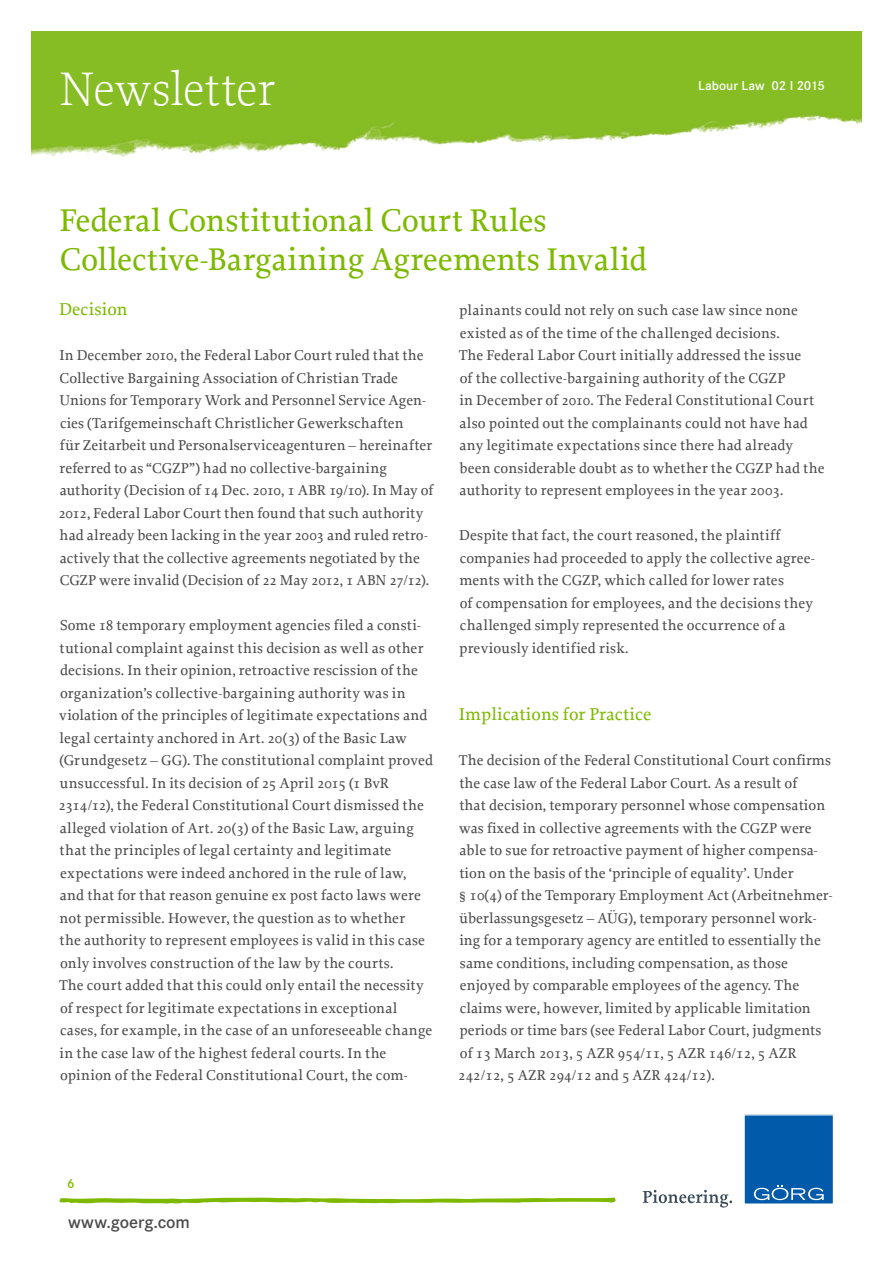
<style>
.page{position:relative;width:893px;height:1263px;background:#fff}
.page>*{position:absolute;margin:0;border:0;box-sizing:border-box;transform-origin:0 0}
.t1{font:300 49.5px "Proforma";letter-spacing:-.01em;color:#fff}
.t2{font:500 33px/39px "Proforma";color:#7db900}
.t3{font:500 18px "Proforma";letter-spacing:.005em;color:#7db900}
.t4{font:600 18px "Corporate S";letter-spacing:-.005em;color:#4b4b4b}
.t5{font:500 15px/22.5px "Proforma";letter-spacing:.005em;color:#4b4b4b}
.t6{font:600 13.5px "Corporate S";letter-spacing:.005em;color:#fff}
.t7{font:600 13.5px "Corporate S";color:#7db900}
</style>
<div class="page">
<img style="left:32px;top:32px;width:829px;height:125px">
<svg style="left:59px;top:1197px;width:557px;height:7px"></svg>
<div style="left:744px;top:1115px;width:89px;height:89px;background:#015aaa"></div>
<svg style="left:754px;top:1185px;width:70px;height:15px"></svg>
<svg style="left:643px;top:1190px;width:89px;height:17px"></svg>
<h1 class="t1" style="left:60px;top:59px;width:217px">Newsletter</h1>
<p class="t6" style="left:698px;top:78px;width:128px">Labour Law 02 I 2015</p>
<h2 class="t2" style="left:59px;top:200px;width:589px">Federal Constitutional Court Rules<br>Collective-Bargaining Agreements Invalid</h2>
<p class="t3" style="left:59px;top:298px;width:70px">Decision</p>
<p class="t5" style="left:58px;top:344px;width:377px">In December 2010, the Federal Labor Court ruled that the Collective Bargaining Association of Christian Trade Unions for Temporary Work and Personnel Service Agen&shy;cies (Tarifgemeinschaft Christlicher Gewerkschaften<br>für Zeitarbeit und Personalserviceagenturen – hereinafter referred to as “CGZP”) had no collective-bargaining authority (Decision of 14 Dec. 2010, 1 ABR 19/10). In May of 2012, Federal Labor Court then found that such authority had already been lacking in the year 2003 and ruled retro&shy;actively that the collective agreements negotiated by the CGZP were invalid (Decision of 22 May 2012, 1 ABN 27/12).</p>
<p class="t5" style="left:58px;top:614px;width:376px">Some 18 temporary employment agencies filed a consti&shy;tutional complaint against this decision as well as other decisions. In their opinion, retroactive rescission of the organization’s collective-bargaining authority was in violation of the principles of legitimate expectations and legal certainty anchored in Art. 20(3) of the Basic Law (Grundgesetz – GG). The constitutional complaint proved unsuccessful. In its decision of 25 April 2015 (1 BvR 2314/12), the Federal Constitutional Court dismissed the alleged violation of Art. 20(3) of the Basic Law, arguing that the principles of legal certainty and legitimate expectations were indeed anchored in the rule of law,<br>and that for that reason genuine ex post facto laws were not permissible. However, the question as to whether<br>the authority to represent employees is valid in this case only involves construction of the law by the courts.<br>The court added that this could only entail the necessity of respect for legitimate expectations in exceptional cases, for example, in the case of an unforeseeable change in the case law of the highest federal courts. In the opinion of the Federal Constitutional Court, the com-</p>
<p class="t5" style="left:459px;top:299px;width:367px">plainants could not rely on such case law since none existed as of the time of the challenged decisions.<br>The Federal Labor Court initially addressed the issue<br>of the collective-bargaining authority of the CGZP<br>in December of 2010. The Federal Constitutional Court also pointed out the complainants could not have had any legitimate expectations since there had already been considerable doubt as to whether the CGZP had the authority to represent employees in the year 2003.</p>
<p class="t5" style="left:459px;top:524px;width:357px">Despite that fact, the court reasoned, the plaintiff companies had proceeded to apply the collective agree&shy;ments with the CGZP, which called for lower rates<br>of compensation for employees, and the decisions they challenged simply represented the occurrence of a previously identified risk.</p>
<p class="t3" style="left:459px;top:703px;width:194px">Implications for Practice</p>
<p class="t5" style="left:458px;top:749px;width:376px">The decision of the Federal Constitutional Court confirms the case law of the Federal Labor Court. As a result of<br>that decision, temporary personnel whose compensation was fixed in collective agreements with the CGZP were able to sue for retroactive payment of higher compensa&shy;tion on the basis of the ‘principle of equality’. Under<br>§ 10(4) of the Temporary Employment Act (Arbeitnehmer&shy;überlassungsgesetz – AÜG), temporary personnel work&shy;ing for a temporary agency are entitled to essentially the same conditions, including compensation, as those enjoyed by comparable employees of the agency. The claims were, however, limited by applicable limitation periods or time bars (see Federal Labor Court, judgments of 13 March 2013, 5 AZR 954/11, 5 AZR 146/12, 5 AZR 242/12, 5 AZR 294/12 and 5 AZR 424/12).</p>
<p class="t7" style="left:67px;top:1175px;width:9px">6</p>
<p class="t4" style="left:68px;top:1212px;width:123px">www.goerg.com</p>
</div>
